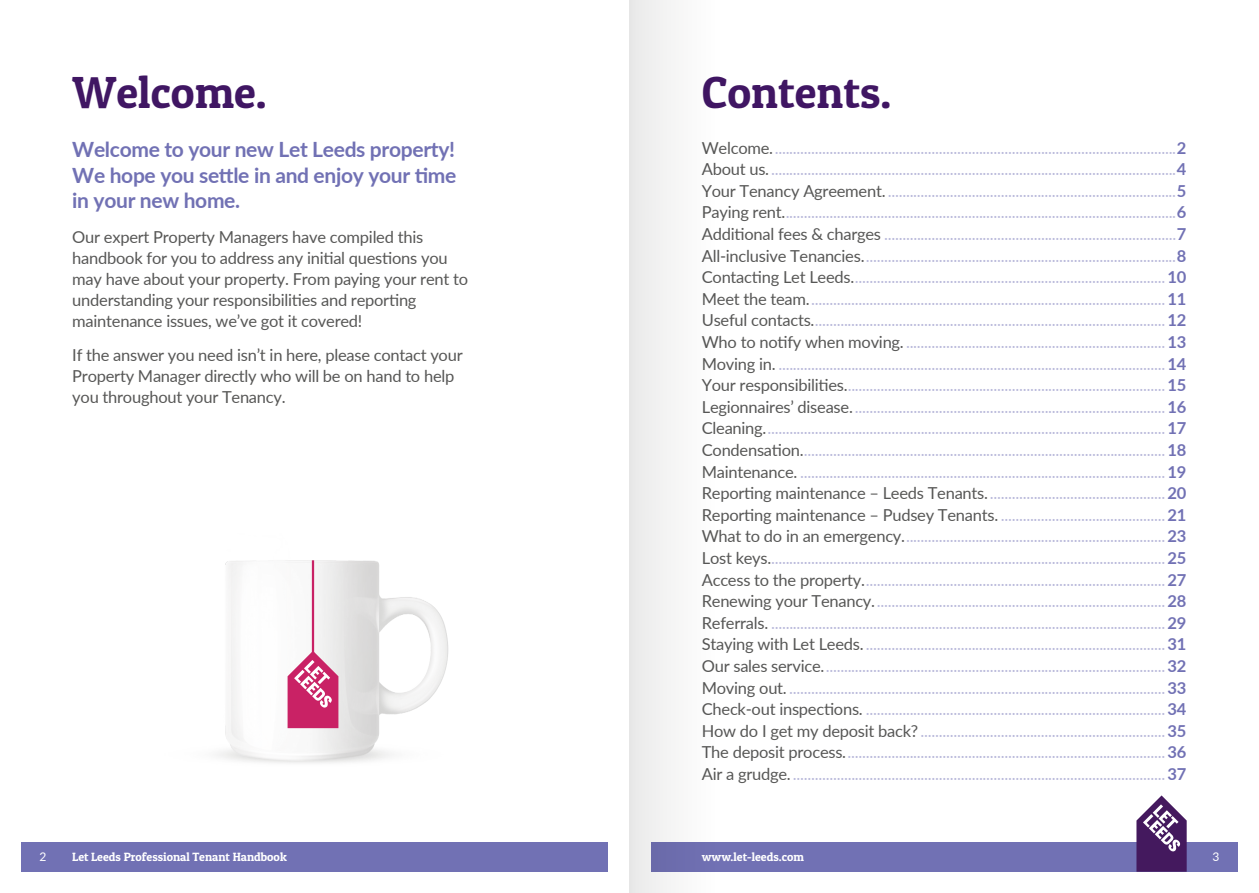
<style>
.page{position:relative;width:1259px;height:893px;background:#fff}
.page>*{position:absolute;margin:0;border:0;box-sizing:border-box;transform-origin:0 0}
.t1{font:45px "Patua One";color:#401663}
.t2{font:700 21px/25.5px "Lato";letter-spacing:-.015em;color:#7171b4;text-align:justify}
.t3{font:16.5px/21.6px "Lato";letter-spacing:-.015em;color:#b8b8da;text-align:justify}
.t4{font:16.5px/21px "Lato";letter-spacing:-.015em;color:#575756}
.t5{font:12px "Patua One";color:#fff}
.t6{font:12px "Lato";color:#fff}
.s1{color:#575756}
.s2{font-weight:700;color:#7171b4}
</style>
<div class="page">
<div style="left:651px;top:842px;width:586px;height:30px;background:#7171b4"></div>
<svg style="left:1136px;top:795px;width:50px;height:77px"></svg>
<div style="left:21px;top:842px;width:587px;height:30px;background:#7171b4"></div>
<img style="left:217px;top:631px;width:232px;height:132px">
<svg style="left:225px;top:560px;width:221px;height:200px"></svg>
<div style="left:629px;top:0;width:85px;height:893px;background:#f4f4f4"></div>
<h1 class="t1" style="left:72px;top:64px;width:196px">Welcome.</h1>
<p class="t2" style="left:72px;top:136px;width:385px">Welcome to your new Let Leeds property!<br>We hope you settle in and enjoy your time in your new home.</p>
<p class="t4" style="left:72px;top:226px;width:397px">Our expert Property Managers have compiled this handbook for you to address any initial questions you may have about your property. From paying your rent to understanding your responsibilities and reporting maintenance issues, we’ve got it covered!</p>
<p class="t4" style="left:72px;top:343px;width:392px">If the answer you need isn’t in here, please contact your<br>Property Manager directly who will be on hand to help you throughout your Tenancy.</p>
<h1 class="t1" style="left:702px;top:64px;width:191px">Contents.</h1>
<p class="t3" style="left:702px;top:136px;width:486px"><span class="s1">Welcome.</span>..............................................................................................................<span class="s2">2<br></span><span class="s1">About us.</span>...............................................................................................................<span class="s2">4<br></span><span class="s1">Your Tenancy Agreement.</span> ...............................................................................<span class="s2">5<br></span><span class="s1">Paying rent.</span>...........................................................................................................<span class="s2">6<br></span><span class="s1">Additional fees &amp; charges</span> ................................................................................<span class="s2">7<br></span><span class="s1">All-inclusive Tenancies.</span>.....................................................................................<span class="s2">8<br></span><span class="s1">Contacting Let Leeds.</span>..................................................................................... <span class="s2">10<br></span><span class="s1">Meet the team.</span>.................................................................................................<span class="s2">11<br></span><span class="s1">Useful contacts.</span>................................................................................................ <span class="s2">12<br></span><span class="s1">Who to notify when moving.</span> ....................................................................... <span class="s2">13<br></span><span class="s1">Moving in.</span> ..........................................................................................................<span class="s2">14<br></span><span class="s1">Your responsibilities.</span>.......................................................................................<span class="s2">15<br></span><span class="s1">Legionnaires’ disease.</span> .....................................................................................<span class="s2">16<br></span><span class="s1">Cleaning.</span>.............................................................................................................<span class="s2">17<br></span><span class="s1">Condensation.</span>...................................................................................................<span class="s2">18<br></span><span class="s1">Maintenance.</span> ....................................................................................................<span class="s2">19<br></span><span class="s1">Reporting maintenance – Leeds Tenants.</span>................................................ <span class="s2">20<br></span><span class="s1">Reporting maintenance – Pudsey Tenants.</span> ............................................. <span class="s2">21<br></span><span class="s1">What to do in an emergency.</span>....................................................................... <span class="s2">23<br></span><span class="s1">Lost keys.</span>............................................................................................................<span class="s2">25<br></span><span class="s1">Access to the property.</span>.................................................................................. <span class="s2">27<br></span><span class="s1">Renewing your Tenancy.</span>............................................................................... <span class="s2">28<br></span><span class="s1">Referrals.</span> ............................................................................................................<span class="s2">29<br></span><span class="s1">Staying with Let Leeds.</span> .................................................................................. <span class="s2">31<br></span><span class="s1">Our sales service.</span>.............................................................................................<span class="s2">32<br></span><span class="s1">Moving out.</span> .......................................................................................................<span class="s2">33<br></span><span class="s1">Check-out inspections.</span> .................................................................................. <span class="s2">34<br></span><span class="s1">How do I get my deposit back?</span> ................................................................... <span class="s2">35<br></span><span class="s1">The deposit process.</span>.......................................................................................<span class="s2">36<br></span><span class="s1">Air a grudge.</span> ......................................................................................................<span class="s2">37</span></p>
<p class="t6" style="left:40px;top:848px;width:8px">2</p>
<p class="t5" style="left:72px;top:849px;width:216px">Let Leeds Professional Tenant Handbook</p>
<p class="t5" style="left:702px;top:849px;width:104px">www.let-leeds.com</p>
<p class="t6" style="left:1212px;top:848px;width:8px">3</p>
</div>
